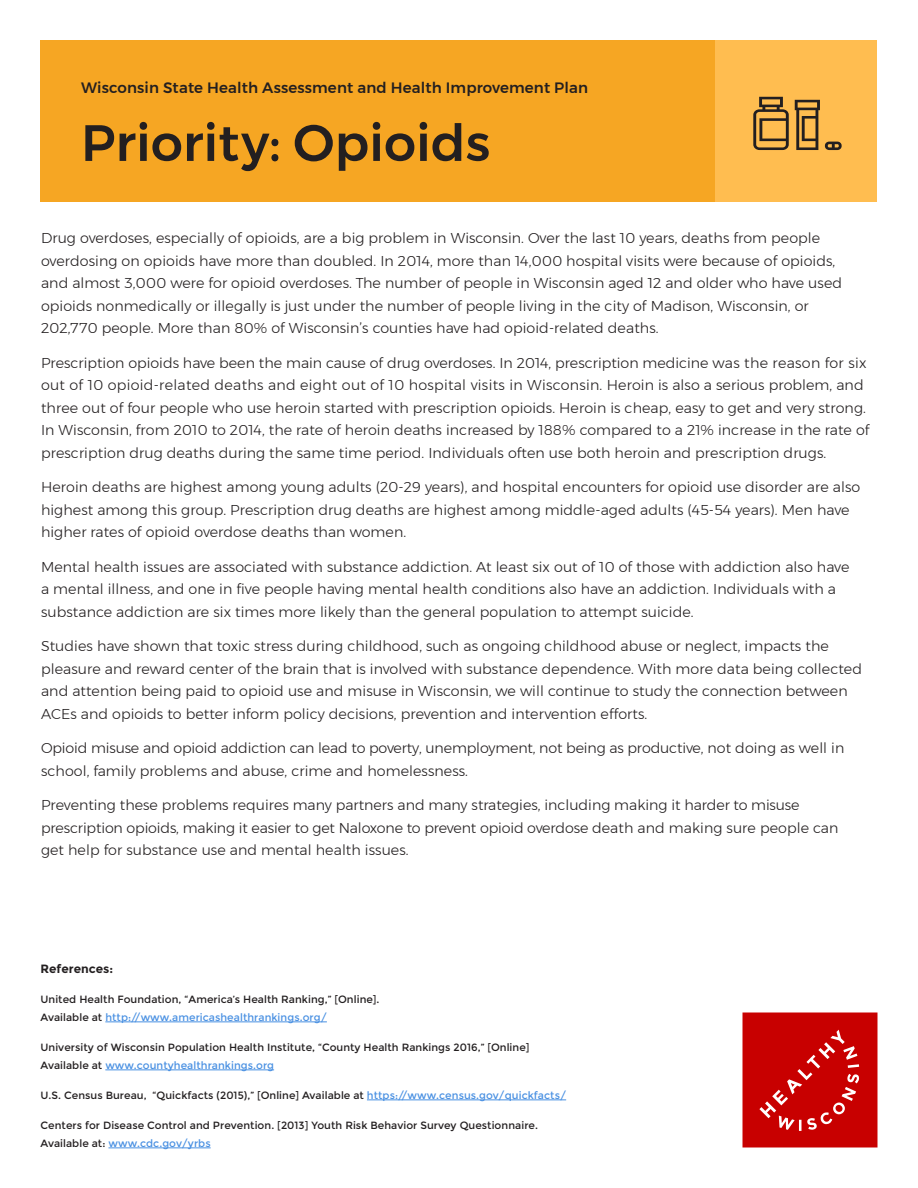
<style>
.page{position:relative;width:918px;height:1188px;background:#fff}
.page>*{position:absolute;margin:0;border:0;box-sizing:border-box;transform-origin:0 0}
.t1{font:500 51px "Montserrat";color:#231f20}
.t2{font:500 15px "Montserrat";letter-spacing:.01em;color:#231f20}
.Header_1{font:300 14.25px/22.5px "Montserrat";letter-spacing:.005em;color:#231f20}
.Header_1-2{font:700 12px "Montserrat";color:#231f20}
.Header_1-3{font:10.5px/18px "Montserrat";letter-spacing:.005em;color:#231f20}
.s1{color:#4990e2}
</style>
<div class="page">
<div style="left:716px;top:40px;width:162px;height:162px;background:#ffbd50"></div>
<div style="left:40px;top:40px;width:676px;height:162px;background:#f6a623"></div>
<svg style="left:742px;top:1012px;width:136px;height:136px;background:#cc1414"></svg>
<hr style="left:105px;top:1022px;width:222px;height:1px;background:#4990e2">
<hr style="left:105px;top:1070px;width:169px;height:1px;background:#4990e2">
<hr style="left:367px;top:1100px;width:199px;height:1px;background:#4990e2">
<hr style="left:108px;top:1148px;width:103px;height:1px;background:#4990e2">
<svg style="left:753px;top:97px;width:36px;height:53px"></svg>
<svg style="left:795px;top:100px;width:47px;height:50px"></svg>
<p class="t2" style="left:81px;top:76px;width:509px">Wisconsin State Health Assessment and Health Improvement Plan</p>
<p class="t1" style="left:81px;top:103px;width:411px">Priority: Opioids</p>
<p class="Header_1" style="left:41px;top:227px;width:803px">Drug overdoses, especially of opioids, are a big problem in Wisconsin. Over the last 10 years, deaths from people overdosing on opioids have more than doubled. In 2014, more than 14,000 hospital visits were because of opioids, and almost 3,000 were for opioid overdoses. The number of people in Wisconsin aged 12 and older who have used opioids nonmedically or illegally is just under the number of people living in the city of Madison, Wisconsin, or 202,770 people. More than 80% of Wisconsin’s counties have had opioid-related deaths.</p>
<p class="Header_1" style="left:41px;top:351px;width:830px">Prescription opioids have been the main cause of drug overdoses. In 2014, prescription medicine was the reason for six out of 10 opioid-related deaths and eight out of 10 hospital visits in Wisconsin. Heroin is also a serious problem, and three out of four people who use heroin started with prescription opioids. Heroin is cheap, easy to get and very strong.<br>In Wisconsin, from 2010 to 2014, the rate of heroin deaths increased by 188% compared to a 21% increase in the rate of prescription drug deaths during the same time period. Individuals often use both heroin and prescription drugs.</p>
<p class="Header_1" style="left:41px;top:476px;width:821px">Heroin deaths are highest among young adults (20-29 years), and hospital encounters for opioid use disorder are also highest among this group. Prescription drug deaths are highest among middle-aged adults (45-54 years). Men have higher rates of opioid overdose deaths than women.</p>
<p class="Header_1" style="left:41px;top:555px;width:810px">Mental health issues are associated with substance addiction. At least six out of 10 of those with addiction also have a mental illness, and one in five people having mental health conditions also have an addiction. Individuals with a substance addiction are six times more likely than the general population to attempt suicide.</p>
<p class="Header_1" style="left:41px;top:635px;width:822px">Studies have shown that toxic stress during childhood, such as ongoing childhood abuse or neglect, impacts the pleasure and reward center of the brain that is involved with substance dependence. With more data being collected and attention being paid to opioid use and misuse in Wisconsin, we will continue to study the connection between ACEs and opioids to better inform policy decisions, prevention and intervention efforts.</p>
<p class="Header_1" style="left:41px;top:737px;width:805px">Opioid misuse and opioid addiction can lead to poverty, unemployment, not being as productive, not doing as well in school, family problems and abuse, crime and homelessness.</p>
<p class="Header_1" style="left:41px;top:794px;width:799px">Preventing these problems requires many partners and many strategies, including making it harder to misuse prescription opioids, making it easier to get Naloxone to prevent opioid overdose death and making sure people can get help for substance use and mental health issues.</p>
<p class="Header_1-2" style="left:40px;top:962px;width:74px">References:</p>
<p class="Header_1-3" style="left:40px;top:990px;width:341px">United Health Foundation, “America’s Health Ranking,” [Online].<br>Available at <span class="s1">http://www.americashealthrankings.org/</span></p>
<p class="Header_1-3" style="left:40px;top:1038px;width:490px">University of Wisconsin Population Health Institute, “County Health Rankings 2016,” [Online]<br>Available at <span class="s1">www.countyhealthrankings.org</span></p>
<p class="Header_1-3" style="left:40px;top:1086px;width:527px">U.S. Census Bureau, “Quickfacts (2015),” [Online] Available at <span class="s1">https://www.census.gov/quickfacts/</span></p>
<p class="Header_1-3" style="left:40px;top:1116px;width:499px">Centers for Disease Control and Prevention. [2013] Youth Risk Behavior Survey Questionnaire.<br>Available at: <span class="s1">www.cdc.gov/yrbs</span></p>
</div>
